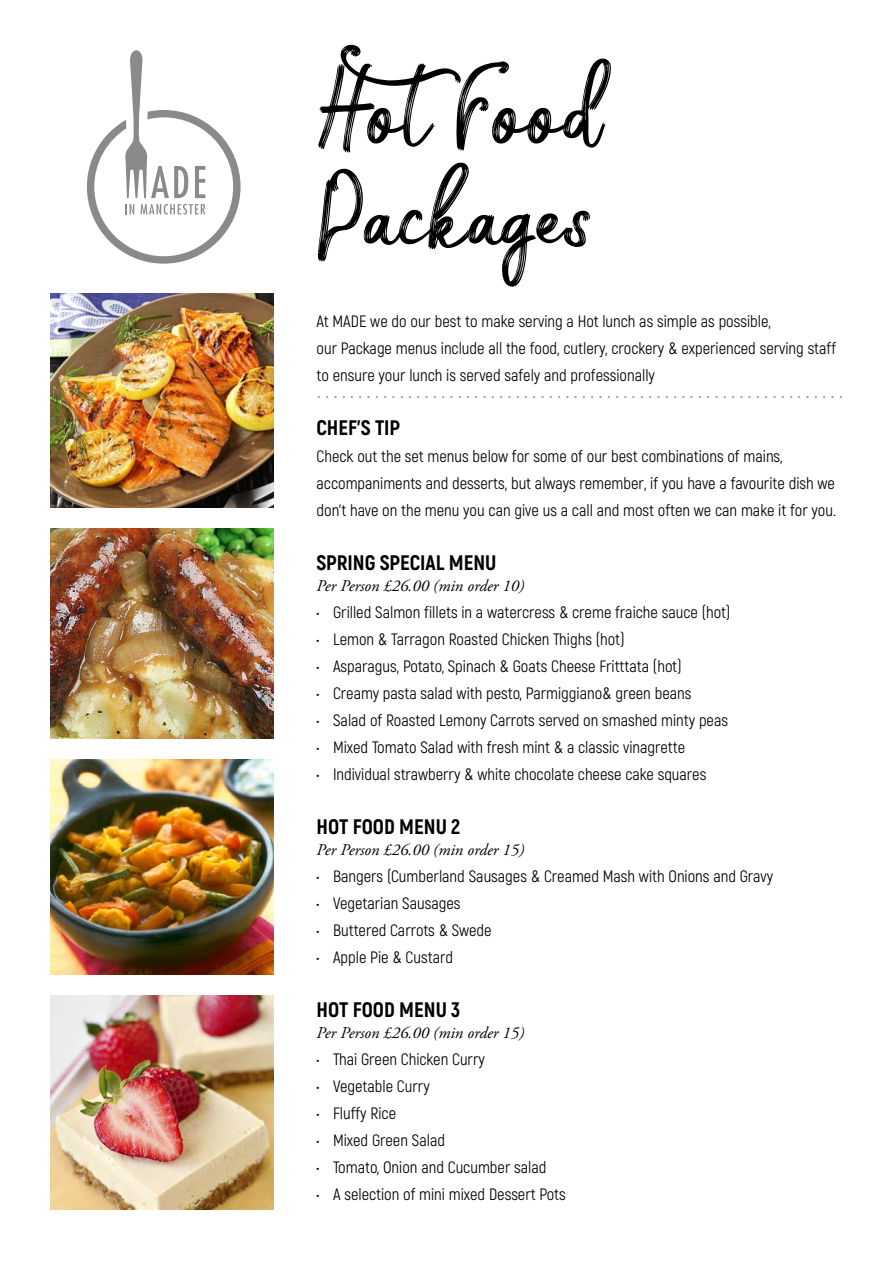
<style>
.page{position:relative;width:893px;height:1263px;background:#fff}
.page>*{position:absolute;margin:0;border:0;box-sizing:border-box;transform-origin:0 0}
.t1{font:85.05px/105.1px "Miller";color:#000}
.t2{font:800 21px "Akrobat";color:#000}
.t3{font:16.5px/27px "Akrobat";color:#000}
.t4{font:italic 16.5px "Adobe Garamond Pro";color:#000}
.t5{font:500 16.5px "Futura BT";color:#8a8a8a}
</style>
<div class="page">
<img style="left:50px;top:995px;width:224px;height:215px">
<img style="left:50px;top:759px;width:224px;height:216px">
<img style="left:50px;top:528px;width:224px;height:211px">
<img style="left:50px;top:293px;width:224px;height:215px">
<svg style="left:87px;top:50px;width:154px;height:214px"></svg>
<p class="t1" style="left:318px;top:56px;width:286px">HotFood<br>Packages</p>
<p class="t3" style="left:316px;top:307px;width:521px">At MADE we do our best to make serving a Hot lunch as simple as possible,<br>our Package menus include all the food, cutlery, crockery &amp; experienced serving staff to ensure your lunch is served safely and professionally</p>
<p class="t2" style="left:316px;top:414px;width:85px">CHEF'S TIP</p>
<p class="t3" style="left:316px;top:442px;width:521px">Check out the set menus below for some of our best combinations of mains, accompaniments and desserts, but always remember, if you have a favourite dish we don't have on the menu you can give us a call and most often we can make it for you.</p>
<p class="t2" style="left:316px;top:549px;width:181px">SPRING SPECIAL MENU</p>
<p class="t4" style="left:316px;top:575px;width:209px">Per Person £26.00 (min order 10)</p>
<p class="t3" style="left:316px;top:598px;width:415px">• Grilled Salmon fillets in a watercress &amp; creme fraiche sauce (hot)</p>
<p class="t3" style="left:316px;top:625px;width:309px">• Lemon &amp; Tarragon Roasted Chicken Thighs (hot)</p>
<p class="t3" style="left:316px;top:652px;width:367px">• Asparagus, Potato, Spinach &amp; Goats Cheese Fritttata (hot)</p>
<p class="t3" style="left:316px;top:679px;width:376px">• Creamy pasta salad with pesto, Parmiggiano&amp; green beans</p>
<p class="t3" style="left:316px;top:706px;width:413px">• Salad of Roasted Lemony Carrots served on smashed minty peas</p>
<p class="t3" style="left:316px;top:733px;width:370px">• Mixed Tomato Salad with fresh mint &amp; a classic vinagrette</p>
<p class="t3" style="left:316px;top:760px;width:391px">• Individual strawberry &amp; white chocolate cheese cake squares</p>
<p class="t2" style="left:316px;top:813px;width:145px">HOT FOOD MENU 2</p>
<p class="t4" style="left:316px;top:839px;width:209px">Per Person £26.00 (min order 15)</p>
<p class="t3" style="left:316px;top:862px;width:458px">• Bangers (Cumberland Sausages &amp; Creamed Mash with Onions and Gravy</p>
<p class="t3" style="left:316px;top:889px;width:145px">• Vegetarian Sausages</p>
<p class="t3" style="left:316px;top:916px;width:177px">• Buttered Carrots &amp; Swede</p>
<p class="t3" style="left:316px;top:943px;width:138px">• Apple Pie &amp; Custard</p>
<p class="t2" style="left:316px;top:996px;width:145px">HOT FOOD MENU 3</p>
<p class="t4" style="left:316px;top:1022px;width:209px">Per Person £26.00 (min order 15)</p>
<p class="t3" style="left:316px;top:1045px;width:170px">• Thai Green Chicken Curry</p>
<p class="t3" style="left:316px;top:1072px;width:115px">• Vegetable Curry</p>
<p class="t3" style="left:316px;top:1099px;width:81px">• Fluffy Rice</p>
<p class="t3" style="left:316px;top:1126px;width:130px">• Mixed Green Salad</p>
<p class="t3" style="left:316px;top:1153px;width:231px">• Tomato, Onion and Cucumber salad</p>
<p class="t3" style="left:316px;top:1180px;width:251px">• A selection of mini mixed Dessert Pots</p>
<p class="t5" style="left:316px;top:382px;width:528px">................................................................</p>
</div>
